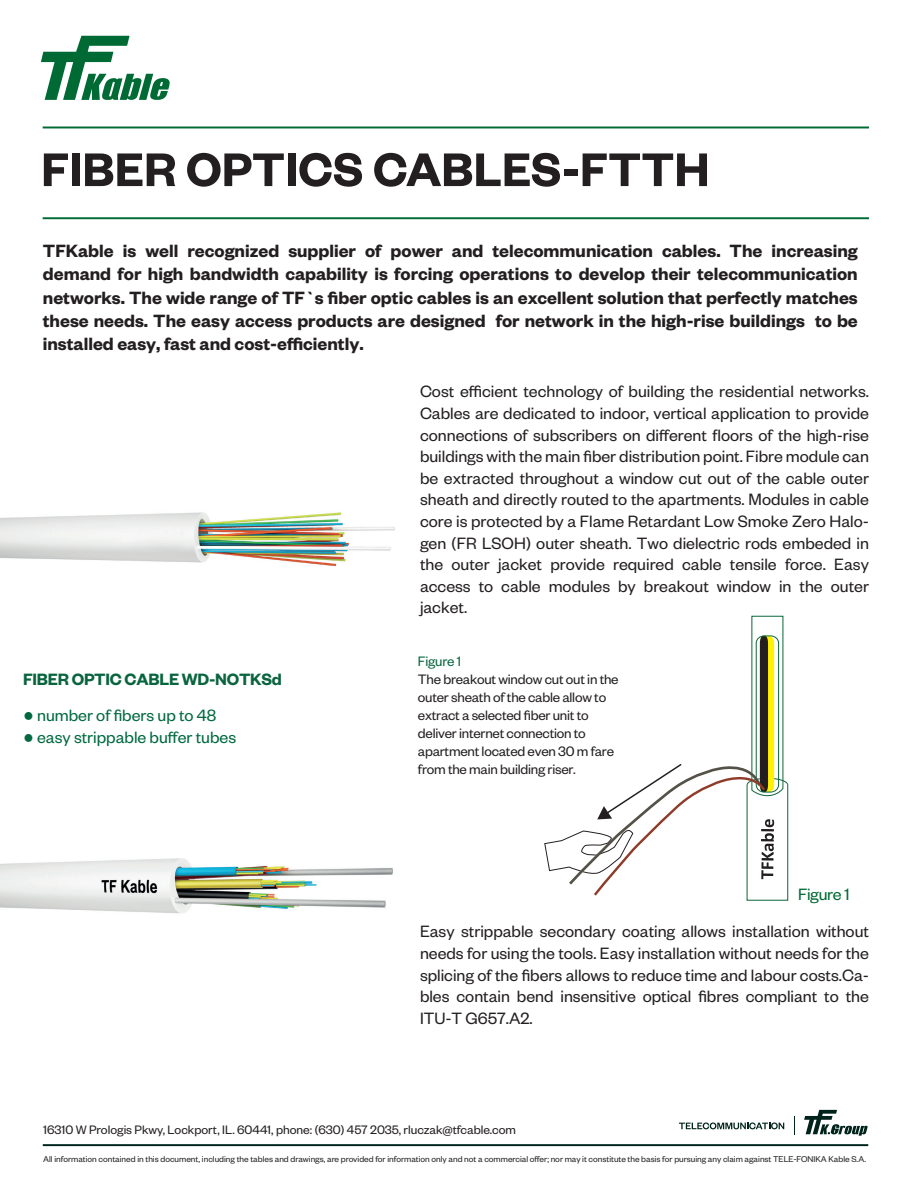
<style>
.page{position:relative;width:918px;height:1188px;background:#fff}
.page>*{position:absolute;margin:0;border:0;box-sizing:border-box;transform-origin:0 0}
.t1{font:600 51.75px "Founders Grotesk";color:#231f20}
.t2{font:600 19.5px/23.4px "Founders Grotesk";color:#231f20;text-align:justify}
.t3{font:18px/21.6px "Founders Grotesk";color:#231f20;text-align:justify}
.t4{font:18px "Founders Grotesk";color:#00693f}
.t5{font:600 18px "Founders Grotesk";letter-spacing:-.015em;color:#0a653f}
.t6{font:18px "Founders Grotesk";letter-spacing:-.015em;color:#006a35}
.t7{font:15px/18px "Founders Grotesk";letter-spacing:-.015em;color:#231f20}
.t8{font:15px "Founders Grotesk";letter-spacing:-.015em;color:#0a653f}
.t9{font:13.5px "Founders Grotesk";color:#231f20}
.t10{font:9.3px "Founders Grotesk";color:#231f20}
.s1{font-family:"Calibri"}
</style>
<div class="page">
<svg style="left:41px;top:36px;width:129px;height:64px"></svg>
<hr style="left:43px;top:127px;width:826px;height:1px;background:#006a35">
<hr style="left:43px;top:217px;width:826px;height:2px;background:#006a35">
<hr style="left:43px;top:1144px;width:825px;height:2px;background:#00241b">
<svg style="left:679px;top:1122px;width:105px;height:7px"></svg>
<svg style="left:794px;top:1117px;width:1px;height:18px"></svg>
<svg style="left:804px;top:1110px;width:64px;height:26px"></svg>
<img style="left:0;top:512px;width:395px;height:55px">
<img style="left:0;top:858px;width:393px;height:56px">
<svg style="left:544px;top:616px;width:244px;height:285px"></svg>
<h1 class="t1" style="left:41px;top:137px;width:670px">FIBER OPTICS CABLES-FTTH</h1>
<p class="t2" style="left:43px;top:238px;width:817px">TFKable is well recognized supplier of power and telecommunication cables. The increasing demand for high bandwidth capability is forcing operations to develop their telecommunication networks. The wide range of TF`s fiber optic cables is an excellent solution that perfectly matches these needs. The easy access products are designed for network in the high-rise buildings to be installed easy, fast and cost-efficiently.</p>
<p class="t5" style="left:23px;top:668px;width:260px">FIBER OPTIC CABLE WD-NOTKSd</p>
<p class="t4" style="left:23px;top:705px;width:195px"><span class="s1">●</span> number of fibers up to 48</p>
<p class="t4" style="left:23px;top:726px;width:215px"><span class="s1">●</span> easy strippable buffer tubes</p>
<p class="t3" style="left:420px;top:380px;width:451px">Cost efficient technology of building the residential networks.<br>Cables are dedicated to indoor, vertical application to provide connections of subscribers on different floors of the high-rise buildings with the main fiber distribution point. Fibre module can be extracted throughout a window cut out of the cable outer sheath and directly routed to the apartments. Modules in cable core is protected by a Flame Retardant Low Smoke Zero Halo&shy;gen (FR LSOH) outer sheath. Two dielectric rods embeded in the outer jacket provide required cable tensile force. Easy access to cable modules by breakout window in the outer jacket.</p>
<p class="t8" style="left:418px;top:652px;width:45px">Figure 1</p>
<p class="t7" style="left:418px;top:669px;width:202px">The breakout window cut out in the outer sheath of the cable allow to extract a selected fiber unit to deliver internet connection to apartment located even 30 m fare from the main building riser.</p>
<p class="t6" style="left:798px;top:884px;width:53px">Figure 1</p>
<p class="t3" style="left:420px;top:920px;width:451px">Easy strippable secondary coating allows installation without needs for using the tools. Easy installation without needs for the splicing of the fibers allows to reduce time and labour costs.Ca&shy;bles contain bend insensitive optical fibres compliant to the ITU-T G657.A2.</p>
<p class="t9" style="left:43px;top:1121px;width:474px">16310 W Prologis Pkwy, Lockport, IL. 60441, phone: (630) 457 2035, rluczak@tfcable.com</p>
<p class="t10" style="left:43px;top:1153px;width:824px">All information contained in this document, including the tables and drawings, are provided for information only and not a commercial offer; nor may it constitute the basis for pursuing any claim against TELE-FONIKA Kable S.A.</p>
</div>
